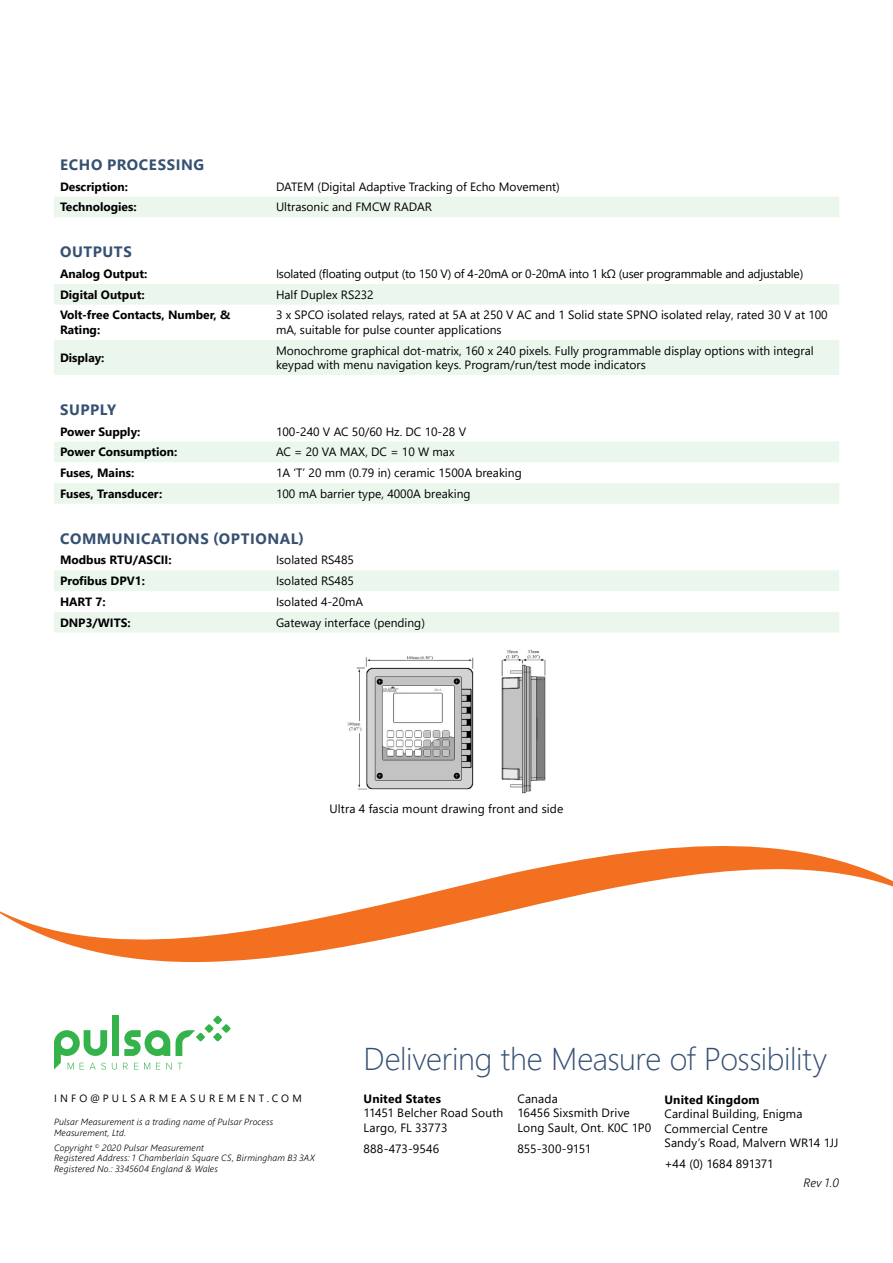
<style>
.page{position:relative;width:893px;height:1263px;background:#fff}
.page>*{position:absolute;margin:0;border:0;box-sizing:border-box;transform-origin:0 0}
.t1{font:300 31.5px "Segoe UI";letter-spacing:-.015em;color:#365072}
.t2{font:700 15px "Segoe UI";letter-spacing:.04em;color:#365072}
.t3{font:12px/14.4px "Segoe UI";color:#000}
.t4{font:700 12px/14.4px "Segoe UI";color:#000}
.t5{font:12px "Segoe UI";letter-spacing:-.02em;color:#000}
.t6{font:12px "Segoe UI";letter-spacing:.02em;color:#000}
.t7{font:italic 300 12px "Segoe UI";color:#000}
.t8{font:10.5px "Segoe UI";letter-spacing:.3em;color:#000}
.t9{font:italic 300 9px/10.5px "Segoe UI";letter-spacing:.02em;color:#000}
</style>
<div class="page">
<div style="left:112px;top:1016px;width:7px;height:40px;background:#33b34a"></div>
<svg style="left:124px;top:1030px;width:46px;height:26px"></svg>
<svg style="left:176px;top:1016px;width:55px;height:40px"></svg>
<svg style="left:54px;top:1030px;width:63px;height:39px"></svg>
<svg style="left:123px;top:1063px;width:5px;height:6px"></svg>
<svg style="left:134px;top:1063px;width:4px;height:6px"></svg>
<svg style="left:144px;top:1063px;width:6px;height:6px"></svg>
<svg style="left:156px;top:1063px;width:4px;height:6px"></svg>
<svg style="left:166px;top:1063px;width:16px;height:6px"></svg>
<svg style="left:0;top:846px;width:893px;height:116px"></svg>
<img style="left:347px;top:649px;width:199px;height:145px">
<svg style="left:54px;top:197px;width:785px;height:435px"></svg>
<p class="t2" style="left:60px;top:150px;width:145px">ECHO PROCESSING</p>
<p class="t4" style="left:60px;top:178px;width:69px">Description:</p>
<p class="t3" style="left:276px;top:178px;width:285px">DATEM (Digital Adaptive Tracking of Echo Movement)</p>
<p class="t4" style="left:60px;top:199px;width:78px">Technologies:</p>
<p class="t3" style="left:276px;top:199px;width:157px">Ultrasonic and FMCW RADAR</p>
<p class="t2" style="left:60px;top:238px;width:73px">OUTPUTS</p>
<p class="t4" style="left:60px;top:265px;width:89px">Analog Output:</p>
<p class="t5" style="left:276px;top:262px;width:529px">Isolated (floating output (to 150 V) of 4-20mA or 0-20mA into 1 kΩ (user programmable and adjustable)</p>
<p class="t4" style="left:60px;top:286px;width:86px">Digital Output:</p>
<p class="t3" style="left:276px;top:286px;width:99px">Half Duplex RS232</p>
<p class="t4" style="left:60px;top:307px;width:172px">Volt-free Contacts, Number, &amp;<br>Rating:</p>
<p class="t3" style="left:276px;top:307px;width:553px">3 x SPCO isolated relays, rated at 5A at 250 V AC and 1 Solid state SPNO isolated relay, rated 30 V at 100 mA, suitable for pulse counter applications</p>
<p class="t4" style="left:60px;top:349px;width:46px">Display:</p>
<p class="t3" style="left:276px;top:342px;width:539px">Monochrome graphical dot-matrix, 160 x 240 pixels. Fully programmable display options with integral keypad with menu navigation keys. Program/run/test mode indicators</p>
<p class="t2" style="left:60px;top:395px;width:57px">SUPPLY</p>
<p class="t4" style="left:60px;top:423px;width:82px">Power Supply:</p>
<p class="t3" style="left:276px;top:423px;width:192px">100-240 V AC 50/60 Hz. DC 10-28 V</p>
<p class="t4" style="left:60px;top:444px;width:119px">Power Consumption:</p>
<p class="t3" style="left:276px;top:444px;width:180px">AC = 20 VA MAX, DC = 10 W max</p>
<p class="t4" style="left:60px;top:465px;width:76px">Fuses, Mains:</p>
<p class="t3" style="left:276px;top:464px;width:247px">1A ‘T’ 20 mm (0.79 in) ceramic 1500A breaking</p>
<p class="t4" style="left:60px;top:485px;width:104px">Fuses, Transducer:</p>
<p class="t3" style="left:276px;top:485px;width:196px">100 mA barrier type, 4000A breaking</p>
<p class="t2" style="left:60px;top:524px;width:245px">COMMUNICATIONS (OPTIONAL)</p>
<p class="t4" style="left:60px;top:552px;width:113px">Modbus RTU/ASCII:</p>
<p class="t3" style="left:276px;top:552px;width:79px">Isolated RS485</p>
<p class="t4" style="left:60px;top:573px;width:86px">Profibus DPV1:</p>
<p class="t3" style="left:276px;top:572px;width:79px">Isolated RS485</p>
<p class="t4" style="left:60px;top:593px;width:47px">HART 7:</p>
<p class="t3" style="left:276px;top:593px;width:89px">Isolated 4-20mA</p>
<p class="t4" style="left:60px;top:614px;width:72px">DNP3/WITS:</p>
<p class="t3" style="left:276px;top:614px;width:150px">Gateway interface (pending)</p>
<p class="t3" style="left:330px;top:800px;width:235px">Ultra 4 fascia mount drawing front and side</p>
<p class="t8" style="left:54px;top:1088px;width:249px">INFO@PULSARMEASUREMENT.COM</p>
<p class="t9" style="left:54px;top:1115px;width:221px">Pulsar Measurement is a trading name of Pulsar Process<br>Measurement, Ltd.</p>
<p class="t9" style="left:54px;top:1141px;width:263px">Copyright <sup>©</sup> 2020 Pulsar Measurement<br>Registered Address: 1 Chamberlain Square CS, Birmingham B3 3AX<br>Registered No.: 3345604 England &amp; Wales</p>
<h1 class="t1" style="left:364px;top:1029px;width:465px">Delivering the Measure of Possibility</h1>
<p class="t4" style="left:364px;top:1090px;width:79px">United States</p>
<p class="t3" style="left:364px;top:1104px;width:141px">11451 Belcher Road South<br>Largo, FL 33773</p>
<p class="t6" style="left:364px;top:1137px;width:77px">888-473-9546</p>
<p class="t3" style="left:517px;top:1090px;width:135px">Canada<br>16456 Sixsmith Drive<br>Long Sault, Ont. K0C 1P0</p>
<p class="t3" style="left:517px;top:1140px;width:75px">855-300-9151</p>
<p class="t4" style="left:664px;top:1091px;width:97px">United Kingdom</p>
<p class="t3" style="left:664px;top:1106px;width:176px">Cardinal Building, Enigma<br>Commercial Centre<br>Sandy’s Road, Malvern WR14 1JJ</p>
<p class="t3" style="left:664px;top:1155px;width:111px">+44 (0) 1684 891371</p>
<p class="t7" style="left:803px;top:1171px;width:37px">Rev 1.0</p>
</div>
